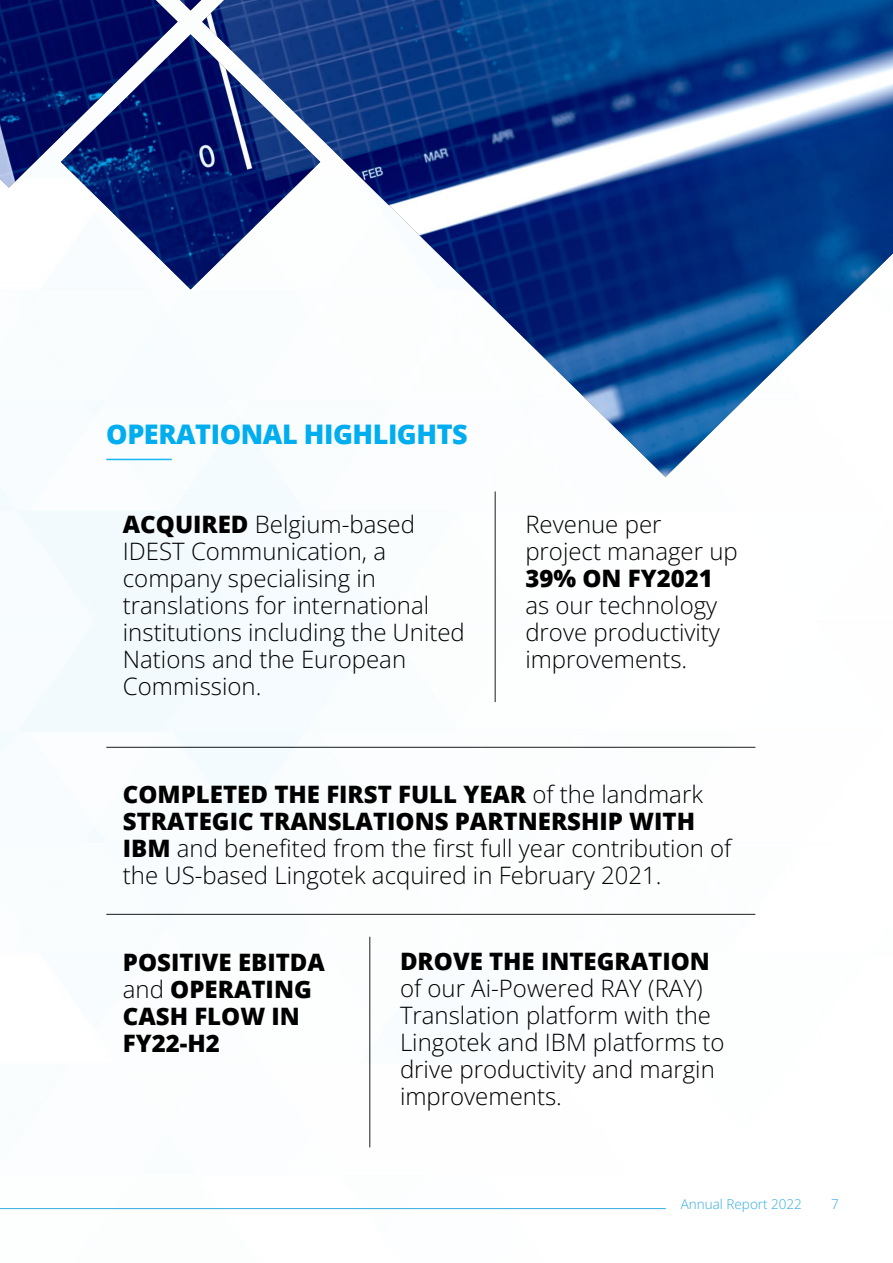
<style>
.page{position:relative;width:893px;height:1263px;background:#fff}
.page>*{position:absolute;margin:0;border:0;box-sizing:border-box;transform-origin:0 0}
.t1{font:800 27px "Open Sans";letter-spacing:-.015em;color:#00adef}
.t2{font:300 24px/27px "Open Sans";color:#000}
.t3{font:800 24px/27px "Open Sans";color:#000}
.t4{font:300 13.5px "Open Sans";color:#2fabe1}
.s1{font-weight:800}
.s2{font-weight:300}
</style>
<div class="page">
<img style="left:0;top:477px;width:756px;height:733px">
<hr style="left:0;top:1208px;width:666px;height:1px;background:#2fabe1">
<img style="left:0;top:0;width:893px;height:477px">
<hr style="left:106px;top:459px;width:66px;height:1px;background:#00adef">
<hr style="left:495px;top:491px;width:1px;height:211px;background:#000">
<hr style="left:106px;top:914px;width:649px;height:1px;background:#000">
<hr style="left:106px;top:747px;width:649px;height:1px;background:#000">
<hr style="left:370px;top:937px;width:1px;height:210px;background:#000">
<p class="t1" style="left:106px;top:413px;width:363px">OPERATIONAL HIGHLIGHTS</p>
<p class="t2" style="left:123px;top:510px;width:344px"><span class="s1">ACQUIRED</span> Belgium-based<br>IDEST Communication, a company specialising in translations for international institutions including the United<br>Nations and the European<br>Commission.</p>
<p class="t2" style="left:525px;top:510px;width:214px">Revenue per project manager up</p>
<p class="t3" style="left:525px;top:563px;width:189px">39% ON FY2021</p>
<p class="t2" style="left:525px;top:591px;width:196px;text-align:justify">as our technology drove productivity improvements.</p>
<p class="t2" style="left:123px;top:780px;width:610px"><span class="s1">COMPLETED THE FIRST FULL YEAR</span> of the landmark <span class="s1">STRATEGIC TRANSLATIONS PARTNERSHIP WITH IBM</span> and benefited from the first full year contribution of the US-based Lingotek acquired in February 2021.</p>
<p class="t3" style="left:123px;top:947px;width:204px">POSITIVE EBITDA <span class="s2">and</span> OPERATING<br>CASH FLOW IN<br>FY22-H2</p>
<p class="t3" style="left:400px;top:946px;width:311px">DROVE THE INTEGRATION</p>
<p class="t2" style="left:400px;top:974px;width:326px">of our Ai-Powered RAY (RAY)<br>Translation platform with the<br>Lingotek and IBM platforms to drive productivity and margin improvements.</p>
<p class="t4" style="left:681px;top:1195px;width:123px">Annual Report 2022</p>
<p class="t4" style="left:831px;top:1195px;width:9px">7</p>
</div>
